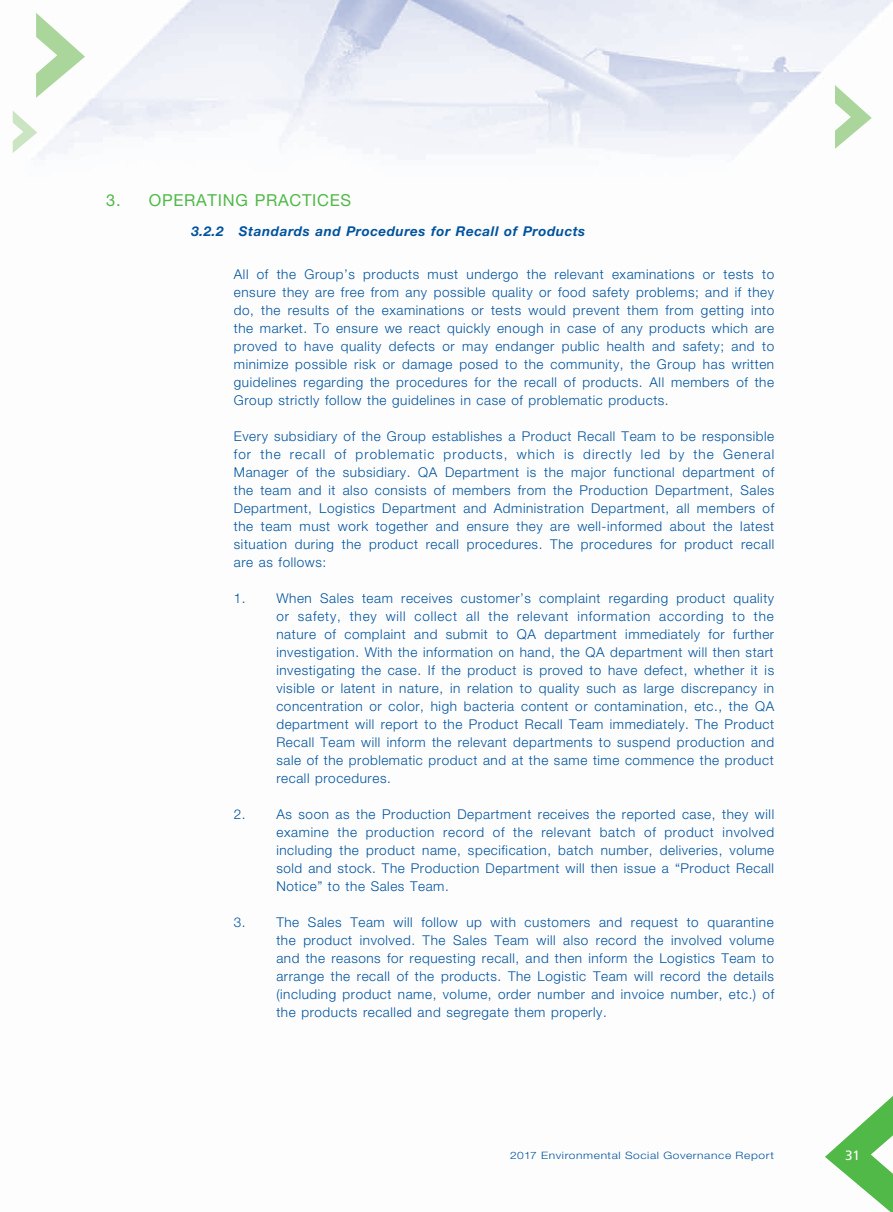
<style>
.page{position:relative;width:893px;height:1212px;background:#fff}
.page>*{position:absolute;margin:0;border:0;box-sizing:border-box;transform-origin:0 0}
.t1{font:16.5px "Helvetica Neue";letter-spacing:.04em;color:#51b948}
.t2{font:300 13.5px/18px "Helvetica Neue";letter-spacing:.04em;color:#01539e;text-align:justify}
.t3{font:italic 700 13.5px "Helvetica Neue";letter-spacing:.04em;color:#01539e}
.t4{font:13.5px "Frutiger";color:#fff}
.t5{font:300 10.2px "Helvetica Neue";letter-spacing:.05em;color:#01539e;scale:1.18 1}
</style>
<div class="page">
<img style="left:12px;top:0;width:881px;height:160px">
<svg style="left:825px;top:1096px;width:68px;height:116px"></svg>
<svg style="left:835px;top:85px;width:37px;height:64px"></svg>
<svg style="left:36px;top:13px;width:49px;height:85px"></svg>
<svg style="left:13px;top:111px;width:24px;height:42px"></svg>
<p class="t1" style="left:106px;top:190px;width:247px">3. OPERATING PRACTICES</p>
<p class="t3" style="left:191px;top:223px;width:395px">3.2.2 Standards and Procedures for Recall of Products</p>
<p class="t2" style="left:234px;top:265px;width:542px">All of the Group’s products must undergo the relevant examinations or tests to ensure they are free from any possible quality or food safety problems; and if they do, the results of the examinations or tests would prevent them from getting into the market. To ensure we react quickly enough in case of any products which are proved to have quality defects or may endanger public health and safety; and to minimize possible risk or damage posed to the community, the Group has written guidelines regarding the procedures for the recall of products. All members of the Group strictly follow the guidelines in case of problematic products.</p>
<p class="t2" style="left:234px;top:427px;width:542px">Every subsidiary of the Group establishes a Product Recall Team to be responsible for the recall of problematic products, which is directly led by the General Manager of the subsidiary. QA Department is the major functional department of the team and it also consists of members from the Production Department, Sales Department, Logistics Department and Administration Department, all members of the team must work together and ensure they are well-informed about the latest situation during the product recall procedures. The procedures for product recall are as follows:</p>
<p class="t2" style="left:276px;top:588px;width:499px;text-indent:-43px">1. When Sales team receives customer’s complaint regarding product quality or safety, they will collect all the relevant information according to the nature of complaint and submit to QA department immediately for further investigation. With the information on hand, the QA department will then start investigating the case. If the product is proved to have defect, whether it is visible or latent in nature, in relation to quality such as large discrepancy in concentration or color, high bacteria content or contamination, etc., the QA department will report to the Product Recall Team immediately. The Product Recall Team will inform the relevant departments to suspend production and sale of the problematic product and at the same time commence the product recall procedures.</p>
<p class="t2" style="left:276px;top:804px;width:499px;text-indent:-43px">2. As soon as the Production Department receives the reported case, they will examine the production record of the relevant batch of product involved including the product name, specification, batch number, deliveries, volume sold and stock. The Production Department will then issue a “Product Recall Notice” to the Sales Team.</p>
<p class="t2" style="left:276px;top:912px;width:499px;text-indent:-43px">3. The Sales Team will follow up with customers and request to quarantine the product involved. The Sales Team will also record the involved volume and the reasons for requesting recall, and then inform the Logistics Team to arrange the recall of the products. The Logistic Team will record the details (including product name, volume, order number and invoice number, etc.) of the products recalled and segregate them properly.</p>
<p class="t5" style="left:510px;top:1149px;width:225px">2017 Environmental Social Governance Report</p>
<p class="t4" style="left:845px;top:1147px;width:17px">31</p>
</div>
